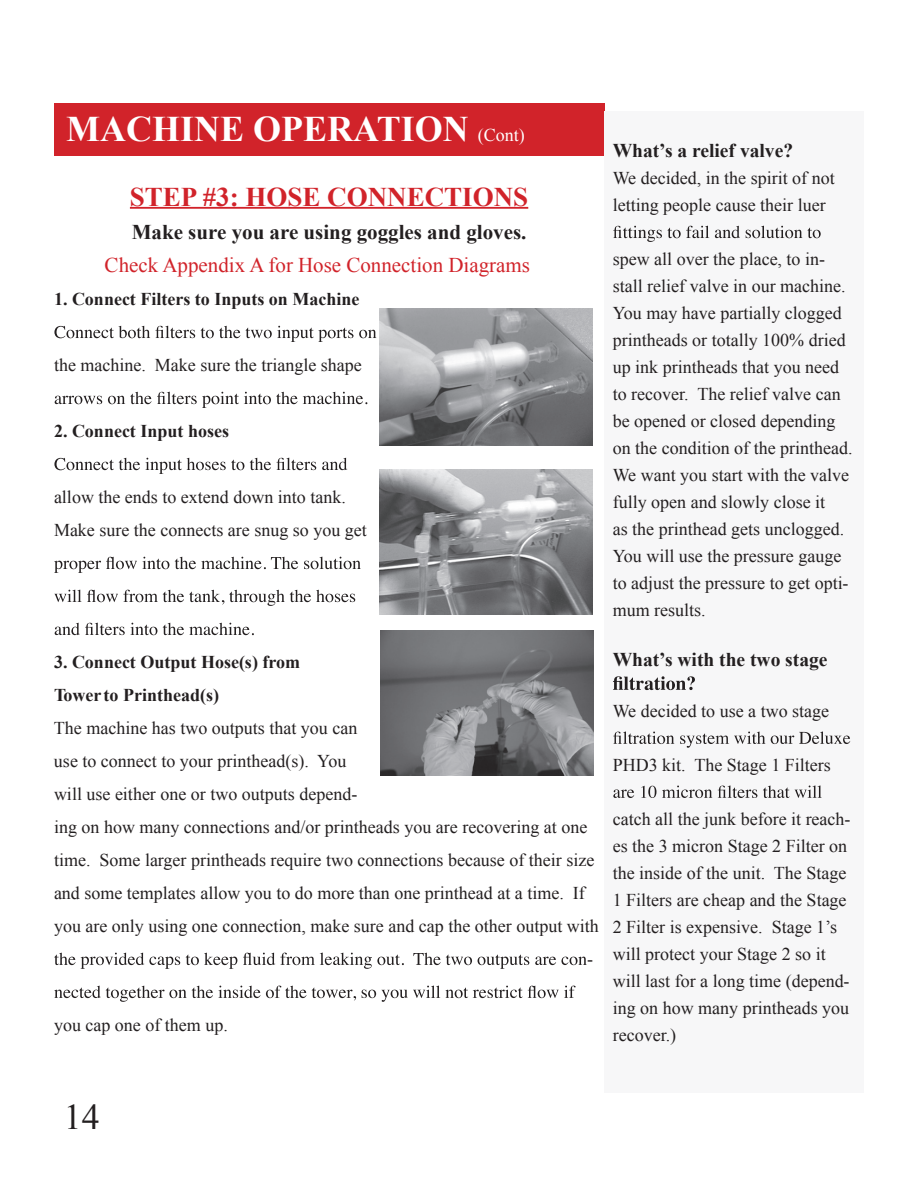
<style>
.page{position:relative;width:918px;height:1188px;background:#fff}
.page>*{position:absolute;margin:0;border:0;box-sizing:border-box;transform-origin:0 0}
.t1{font:700 36px "Times New Roman";color:#fff}
.t2{font:36px "Times New Roman";color:#231f20}
.t3{font:700 27px "Times New Roman";color:#d1232a}
.t4{font:21px "Times New Roman";color:#d1232a}
.t5{font:700 21px "Times New Roman";color:#231f20}
.t6{font:700 19.5px "Times New Roman";color:#231f20}
.t7{font:18px/27px "Times New Roman";color:#231f20}
.t8{font:700 18px/33px "Times New Roman";color:#231f20}
.s1{font-weight:400;font-size:18px}
</style>
<div class="page">
<hr style="left:130px;top:207px;width:398px;height:2px;background:#d1232a">
<svg style="left:54px;top:326px;width:322px;height:16px"></svg>
<svg style="left:55px;top:392px;width:312px;height:16px"></svg>
<svg style="left:54px;top:458px;width:293px;height:16px"></svg>
<svg style="left:54px;top:557px;width:307px;height:16px"></svg>
<svg style="left:54px;top:590px;width:301px;height:16px"></svg>
<svg style="left:55px;top:623px;width:199px;height:12px"></svg>
<svg style="left:54px;top:953px;width:533px;height:16px"></svg>
<svg style="left:54px;top:986px;width:522px;height:16px"></svg>
<div style="left:54px;top:103px;width:550px;height:53px;background:#d1232a"></div>
<img style="left:379px;top:309px;width:213px;height:136px">
<img style="left:380px;top:470px;width:212px;height:144px">
<img style="left:381px;top:631px;width:212px;height:144px">
<div style="left:604px;top:112px;width:260px;height:981px;background:#f7f7f8"></div>
<svg style="left:613px;top:226px;width:208px;height:16px"></svg>
<svg style="left:613px;top:676px;width:82px;height:14px"></svg>
<svg style="left:613px;top:731px;width:237px;height:17px"></svg>
<svg style="left:613px;top:785px;width:209px;height:13px"></svg>
<h1 class="t1" style="left:66px;top:105px;width:460px">MACHINE OPERATION <span class="s1">(Cont)</span></h1>
<h2 class="t3" style="left:130px;top:178px;width:400px">STEP #3: HOSE CONNECTIONS</h2>
<p class="t5" style="left:132px;top:217px;width:396px">Make sure you are using goggles and gloves.</p>
<p class="t4" style="left:105px;top:251px;width:427px">Check Appendix A for Hose Connection Diagrams</p>
<p class="t8" style="left:54px;top:282px;width:307px">1. Connect Filters to Inputs on Machine</p>
<p class="t7" style="left:54px;top:351px;width:309px">the machine. Make sure the triangle shape</p>
<p class="t8" style="left:54px;top:414px;width:177px">2. Connect Input hoses</p>
<p class="t7" style="left:54px;top:480px;width:314px;line-height:33px">allow the ends to extend down into tank.<br>Make sure the connects are snug so you get</p>
<p class="t8" style="left:54px;top:645px;width:248px">3. Connect Output Hose(s) from<br>Tower to Printhead(s)</p>
<p class="t7" style="left:54px;top:714px;width:305px">The machine has two outputs that you can</p>
<p class="t7" style="left:54px;top:747px;width:294px">use to connect to your printhead(s). You</p>
<p class="t7" style="left:54px;top:780px;width:305px">will use either one or two outputs depend-</p>
<p class="t7" style="left:54px;top:813px;width:535px">ing on how many connections and/or printheads you are recovering at one</p>
<p class="t7" style="left:54px;top:846px;width:542px">time. Some larger printheads require two connections because of their size</p>
<p class="t7" style="left:54px;top:879px;width:532px">and some templates allow you to do more than one printhead at a time. If</p>
<p class="t7" style="left:54px;top:912px;width:546px">you are only using one connection, make sure and cap the other output with</p>
<p class="t7" style="left:587px;top:945px;width:7px">-</p>
<p class="t7" style="left:54px;top:1011px;width:175px">you cap one of them up.</p>
<p class="t6" style="left:613px;top:137px;width:182px">What’s a relief valve?</p>
<p class="t7" style="left:613px;top:164px;width:224px">We decided, in the spirit of not letting people cause their luer</p>
<p class="t7" style="left:613px;top:245px;width:241px">spew all over the place, to in&shy;stall relief valve in our machine.<br>You may have partially clogged printheads or totally 100% dried up ink printheads that you need to recover. The relief valve can be opened or closed depending on the condition of the printhead.<br>We want you start with the valve fully open and slowly close it<br>as the printhead gets unclogged.<br>You will use the pressure gauge to adjust the pressure to get opti&shy;mum results.</p>
<p class="t6" style="left:613px;top:646px;width:216px">What’s with the two stage</p>
<p class="t7" style="left:613px;top:697px;width:218px">We decided to use a two stage</p>
<p class="t7" style="left:613px;top:751px;width:220px">PHD3 kit. The Stage 1 Filters</p>
<p class="t7" style="left:613px;top:805px;width:239px">catch all the junk before it reach&shy;es the 3 micron Stage 2 Filter on the inside of the unit. The Stage<br>1 Filters are cheap and the Stage<br>2 Filter is expensive. Stage 1’s will protect your Stage 2 so it will last for a long time (depend&shy;ing on how many printheads you recover.)</p>
<h1 class="t2" style="left:64px;top:1093px;width:37px">14</h1>
</div>
